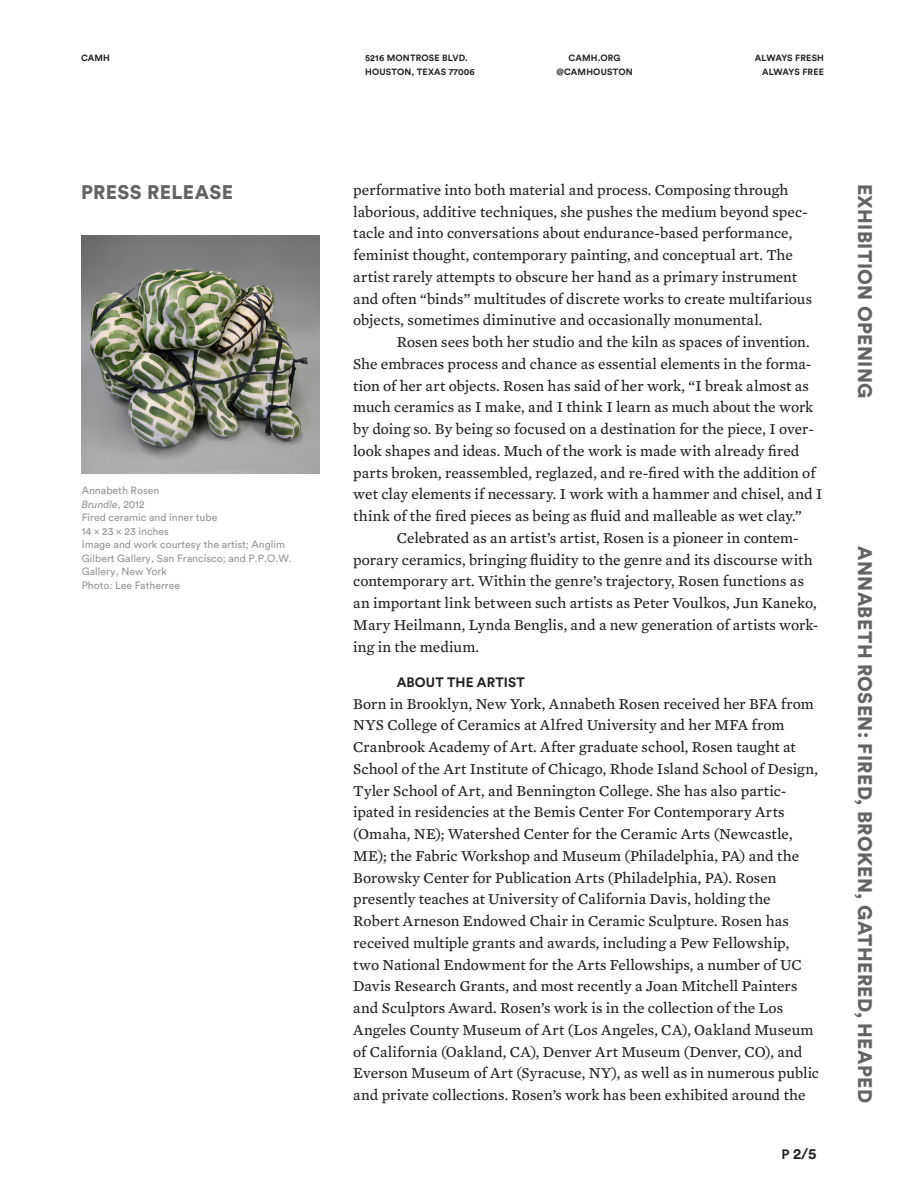
<style>
.page{position:relative;width:918px;height:1188px;background:#fff}
.page>*{position:absolute;margin:0;border:0;box-sizing:border-box;transform-origin:0 0}
.t1{font:900 19.5px "Circular Std";letter-spacing:.02em;color:#636366}
.Body_1_Indent{font:15.45px/21.8px "Mercury Text G3 Roman";letter-spacing:.005em;color:#231f20}
.Body_1_Intro{font:15.45px/21.8px "Mercury Text G3 Roman";color:#231f20}
.t2{font:700 15px "Circular Std";color:#231f20}
.Body_1_SubheadB{font:700 13.5px "Circular Std";letter-spacing:.01em;color:#231f20}
.t3{font:10.5px/13.5px "Circular Std";color:#939598}
.t4{font:700 9px/13.5px "Circular Std";letter-spacing:.02em;color:#231f20}
.s1{font-style:italic}
.s2{font-size:13.5px}
</style>
<div class="page">
<img style="left:81px;top:235px;width:238px;height:238px">
<p class="t4" style="left:81px;top:51px;width:30px">CAMH</p>
<p class="t1" style="left:81px;top:180px;width:154px">PRESS RELEASE</p>
<p class="t3" style="left:82px;top:484px;width:212px">Annabeth Rosen<br><span class="s1">Brundle</span>, 2012<br>Fired ceramic and inner tube<br>14 x 23 x 23 inches<br>Image and work courtesy the artist; Anglim<br>Gilbert Gallery, San Francisco; and P.P.O.W.<br>Gallery, New York<br>Photo: Lee Fatherree</p>
<p class="t4" style="left:365px;top:51px;width:111px">5216 MONTROSE BLVD.<br>HOUSTON, TEXAS 77006</p>
<p class="t4" style="left:557px;top:51px;width:78px;text-align:center">CAMH.ORG @CAMHOUSTON</p>
<p class="t4" style="left:755px;top:51px;width:71px;text-align:right">ALWAYS FRESH<br>ALWAYS FREE</p>
<p class="Body_1_Indent" style="left:353px;top:179px;width:460px">performative into both material and process. Composing through laborious, additive techniques, she pushes the medium beyond spec&shy;tacle and into conversations about endurance-based performance, feminist thought, contemporary painting, and conceptual art. The artist rarely attempts to obscure her hand as a primary instrument and often “binds” multitudes of discrete works to create multifarious objects, sometimes diminutive and occasionally monumental.</p>
<p class="Body_1_Indent" style="left:353px;top:331px;width:471px;text-indent:44px">Rosen sees both her studio and the kiln as spaces of invention.<br>She embraces process and chance as essential elements in the forma&shy;tion of her art objects. Rosen has said of her work, “I break almost as much ceramics as I make, and I think I learn as much about the work by doing so. By being so focused on a destination for the piece, I over&shy;look shapes and ideas. Much of the work is made with already fired parts broken, reassembled, reglazed, and re-fired with the addition of wet clay elements if necessary. I work with a hammer and chisel, and I think of the fired pieces as being as fluid and malleable as wet clay.”</p>
<p class="Body_1_Indent" style="left:353px;top:527px;width:467px;text-indent:44px">Celebrated as an artist’s artist, Rosen is a pioneer in contem&shy;porary ceramics, bringing fluidity to the genre and its discourse with contemporary art. Within the genre’s trajectory, Rosen functions as an important link between such artists as Peter Voulkos, Jun Kaneko, Mary Heilmann, Lynda Benglis, and a new generation of artists work&shy;ing in the medium.</p>
<p class="Body_1_SubheadB" style="left:397px;top:673px;width:129px">ABOUT THE ARTIST</p>
<p class="Body_1_Intro" style="left:353px;top:693px;width:468px">Born in Brooklyn, New York, Annabeth Rosen received her BFA from NYS College of Ceramics at Alfred University and her MFA from Cranbrook Academy of Art. After graduate school, Rosen taught at School of the Art Institute of Chicago, Rhode Island School of Design, Tyler School of Art, and Bennington College. She has also partic&shy;ipated in residencies at the Bemis Center For Contemporary Arts (Omaha, NE); Watershed Center for the Ceramic Arts (Newcastle, ME); the Fabric Workshop and Museum (Philadelphia, PA) and the Borowsky Center for Publication Arts (Philadelphia, PA). Rosen presently teaches at University of California Davis, holding the Robert Arneson Endowed Chair in Ceramic Sculpture. Rosen has received multiple grants and awards, including a Pew Fellowship,<br>two National Endowment for the Arts Fellowships, a number of UC Davis Research Grants, and most recently a Joan Mitchell Painters and Sculptors Award. Rosen’s work is in the collection of the Los Angeles County Museum of Art (Los Angeles, CA), Oakland Museum of California (Oakland, CA), Denver Art Museum (Denver, CO), and Everson Museum of Art (Syracuse, NY), as well as in numerous public and private collections. Rosen’s work has been exhibited around the</p>
<p class="t2" style="left:782px;top:1144px;width:36px"><span class="s2">P</span> 2/5</p>
<p class="t1" style="left:878px;top:184px;width:216px;rotate:90deg">EXHIBITION OPENING</p>
<p class="t1" style="left:878px;top:546px;width:558px;rotate:90deg">ANNABETH ROSEN: FIRED, BROKEN, GATHERED, HEAPED</p>
</div>
